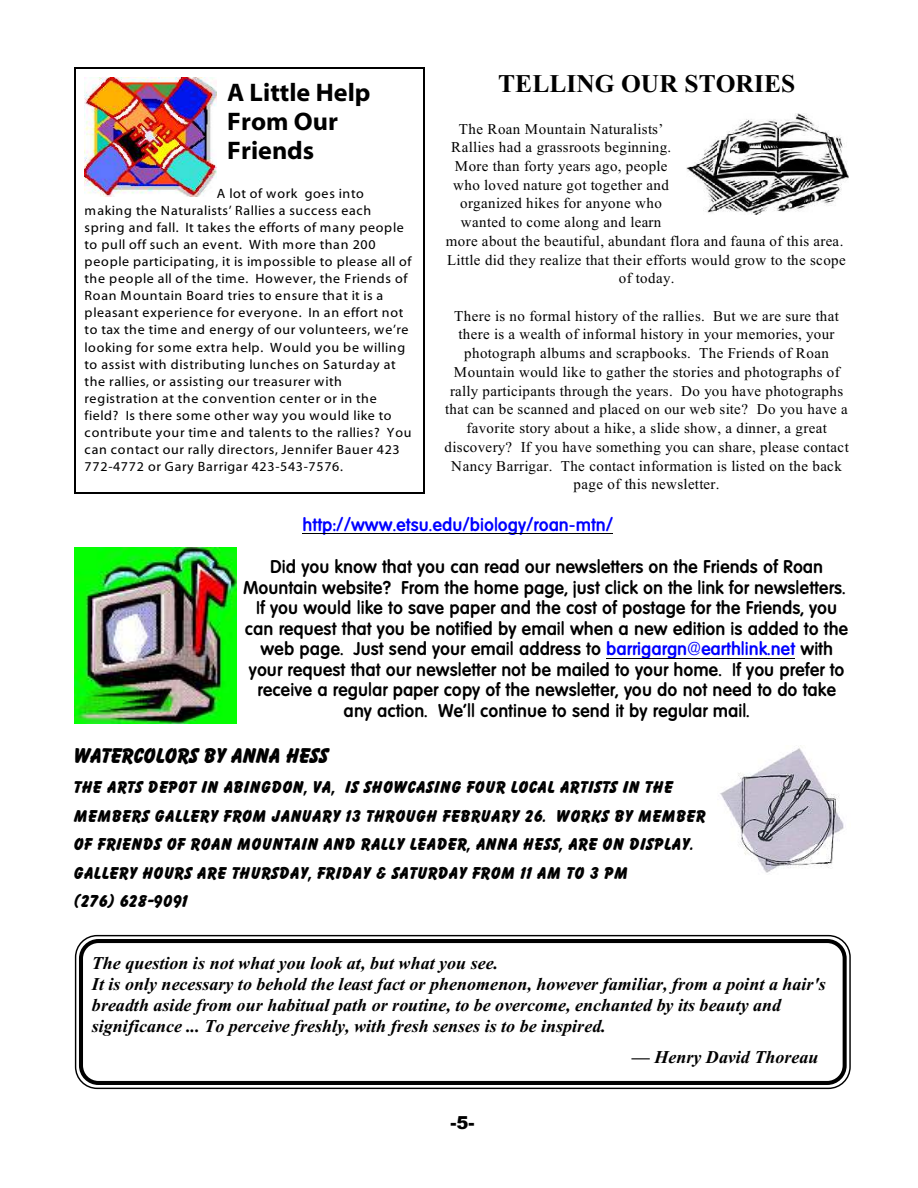
<style>
.page{position:relative;width:918px;height:1188px;background:#fff}
.page>*{position:absolute;margin:0;border:0;box-sizing:border-box;transform-origin:0 0}
.t1{font:700 25.5px/29.1px "Myriad Web";color:#000}
.t2{font:700 25.5px "Times New Roman";letter-spacing:.005em;color:#000}
.t3{font:700 22.35px "Balloon EF Extra";color:#000}
.t4{font:18px/20.5px "Elementary Heavy SF";color:#000;text-align:center}
.t5{font:italic 700 18px/20.9px "Times New Roman";color:#000}
.t6{font:700 18px/28.5px "Balloon EF Extra";letter-spacing:.04em;color:#000}
.t7{font:18px "Elementary Heavy SF";color:#00f}
.t8{font:900 18px "Arial";color:#000}
.t9{font:15px/18.8px "Times New Roman";letter-spacing:.03em;color:#000;text-align:center}
.t10{font:13.5px/17.1px "Myriad Web";letter-spacing:.05em;color:#000}
.s1{color:#00f}
</style>
<div class="page">
<hr style="left:303px;top:533px;width:310px;height:1px;background:#000">
<hr style="left:606px;top:658px;width:189px;height:1px;background:#000">
<img style="left:85px;top:78px;width:131px;height:118px">
<hr style="left:74px;top:68px;width:1px;height:425px;background:#000">
<hr style="left:424px;top:68px;width:1px;height:425px;background:#000">
<hr style="left:74px;top:68px;width:351px;height:1px;background:#000">
<hr style="left:74px;top:492px;width:351px;height:1px;background:#000">
<img style="left:686px;top:114px;width:162px;height:100px">
<img style="left:74px;top:548px;width:162px;height:176px">
<img style="left:720px;top:745px;width:124px;height:128px">
<div style="left:79px;top:939px;width:768px;height:146px;border:4px solid #000;border-radius:17px"></div>
<div style="left:75px;top:935px;width:776px;height:154px;border:1px solid #000;border-radius:22px"></div>
<h1 class="t2" style="left:498px;top:75px;width:299px">TELLING OUR STORIES</h1>
<p class="t9" style="left:459px;top:121px;width:206px">The Roan Mountain Naturalists’</p>
<p class="t9" style="left:451px;top:139px;width:222px">Rallies had a grassroots beginning.</p>
<p class="t9" style="left:455px;top:158px;width:214px">More than forty years ago, people</p>
<p class="t9" style="left:453px;top:177px;width:217px">who loved nature got together and</p>
<p class="t9" style="left:460px;top:195px;width:203px">organized hikes for anyone who</p>
<p class="t9" style="left:461px;top:214px;width:202px">wanted to come along and learn</p>
<p class="t9" style="left:446px;top:233px;width:399px">more about the beautiful, abundant flora and fauna of this area.</p>
<p class="t9" style="left:447px;top:252px;width:400px">Little did they realize that their efforts would grow to the scope</p>
<p class="t9" style="left:619px;top:270px;width:57px">of today.</p>
<p class="t9" style="left:445px;top:308px;width:406px">There is no formal history of the rallies. But we are sure that there is a wealth of informal history in your memories, your photograph albums and scrapbooks. The Friends of Roan Mountain would like to gather the stories and photographs of rally participants through the years. Do you have photographs that can be scanned and placed on our web site? Do you have a favorite story about a hike, a slide show, a dinner, a great discovery? If you have something you can share, please contact Nancy Barrigar. The contact information is listed on the back page of this newsletter.</p>
<p class="t7" style="left:303px;top:515px;width:312px">http://www.etsu.edu/biology/roan-mtn/</p>
<p class="t4" style="left:243px;top:557px;width:607px">Did you know that you can read our newsletters on the Friends of Roan Mountain website? From the home page, just click on the link for newsletters.<br>If you would like to save paper and the cost of postage for the Friends, you can request that you be notified by email when a new edition is added to the web page. Just send your email address to <span class="s1">barrigargn@earthlink.net</span> with your request that our newsletter not be mailed to your home. If you prefer to receive a regular paper copy of the newsletter, you do not need to do take any action. We’ll continue to send it by regular mail.</p>
<h2 class="t3" style="left:74px;top:743px;width:256px">WATERCOLORS BY ANNA HESS</h2>
<p class="t6" style="left:74px;top:773px;width:633px">THE ARTS DEPOT IN ABINGDON, VA, IS SHOWCASING FOUR LOCAL ARTISTS IN THE MEMBERS GALLERY FROM JANUARY 13 THROUGH FEBRUARY 26. WORKS BY MEMBER OF FRIENDS OF ROAN MOUNTAIN AND RALLY LEADER, ANNA HESS, ARE ON DISPLAY.<br>GALLERY HOURS ARE THURSDAY, FRIDAY &amp; SATURDAY FROM 11 AM TO 3 PM<br>(276) 628-9091</p>
<h1 class="t1" style="left:227px;top:80px;width:145px">A Little Help<br>From Our<br>Friends</h1>
<p class="t10" style="left:85px;top:186px;width:329px;text-indent:132px">A lot of work goes into making the Naturalists’ Rallies a success each spring and fall. It takes the efforts of many people to pull off such an event. With more than 200 people participating, it is impossible to please all of the people all of the time. However, the Friends of Roan Mountain Board tries to ensure that it is a pleasant experience for everyone. In an effort not to tax the time and energy of our volunteers, we’re looking for some extra help. Would you be willing to assist with distributing lunches on Saturday at the rallies, or assisting our treasurer with registration at the convention center or in the field? Is there some other way you would like to contribute your time and talents to the rallies? You can contact our rally directors, Jennifer Bauer 423<br>772-4772 or Gary Barrigar 423-543-7576.</p>
<p class="t5" style="left:92px;top:954px;width:735px">The question is not what you look at, but what you see.<br>It is only necessary to behold the least fact or phenomenon, however familiar, from a point a hair's breadth aside from our habitual path or routine, to be overcome, enchanted by its beauty and significance ... To perceive freshly, with fresh senses is to be inspired.</p>
<p class="t5" style="left:632px;top:1049px;width:188px">— Henry David Thoreau</p>
<p class="t8" style="left:450px;top:1116px;width:25px">-5-</p>
</div>
